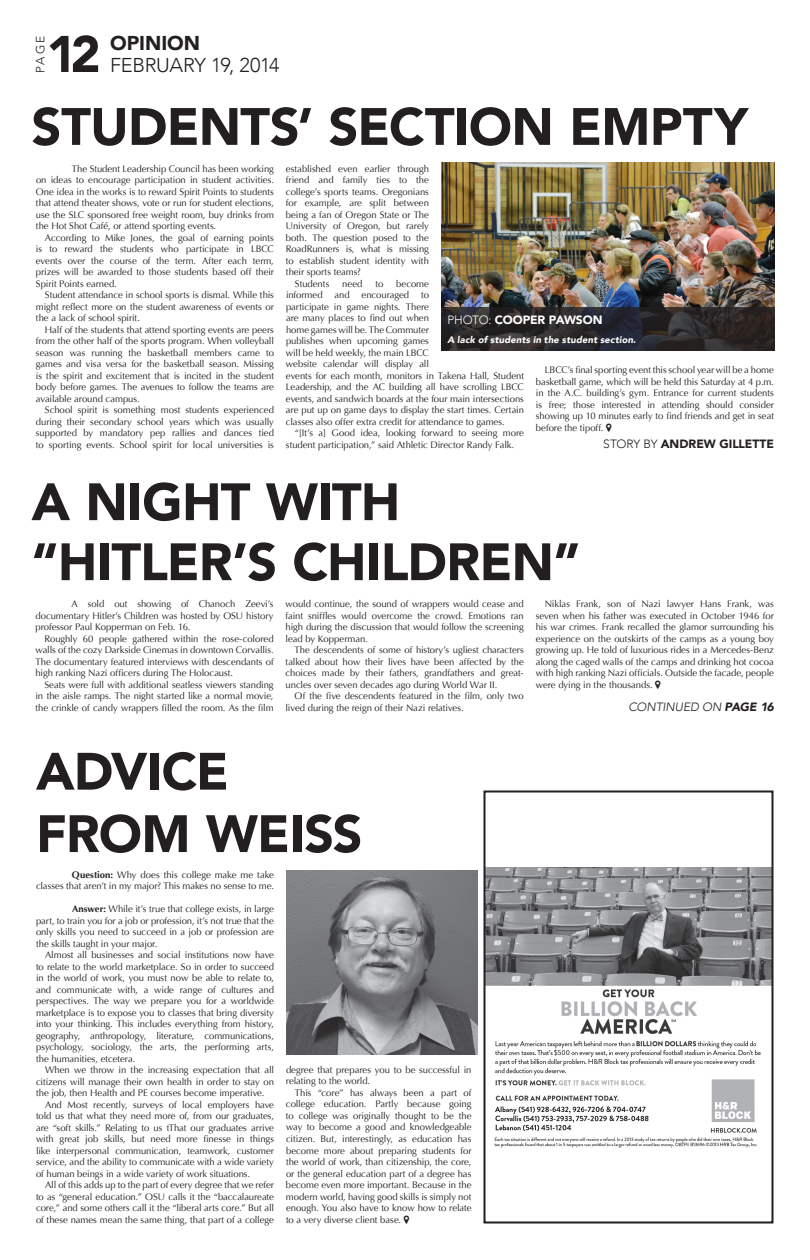
<style>
.page{position:relative;width:810px;height:1260px;background:#fff}
.page>*{position:absolute;margin:0;border:0;box-sizing:border-box;transform-origin:0 0}
.t1{font:900 52px/62.4px "Avenir";letter-spacing:-.01em;color:#231f20}
.t2{font:900 51px "Avenir";color:#231f20}
.t3{font:300 20px "Avenir";letter-spacing:-.02em;color:#231f20}
.t4{font:900 20px "Avenir";color:#231f20}
.t5{font:900 12px "Avenir";letter-spacing:-.005em;color:#fff}
.t6{font:300 12px "Avenir";letter-spacing:.005em;color:#231f20}
.t7{font:italic 300 12px "Avenir";color:#231f20}
.t8{font:900 12px "Avenir";color:#231f20}
.t9{font:9.5px/11.5px "Optima";letter-spacing:-.005em;color:#231f20;text-align:justify}
.t10{font:italic 900 9.5px "Avenir";letter-spacing:.015em;color:#fff}
.s1{font-weight:300}
.s2{font-weight:900}
.s3{font-weight:700}
</style>
<div class="page">
<img style="left:487px;top:867px;width:284px;height:281px">
<div style="left:484px;top:790px;width:290px;height:434px;border:2px solid #231f20"></div>
<img style="left:286px;top:870px;width:191px;height:185px">
<img style="left:441px;top:163px;width:333px;height:144px">
<svg style="left:441px;top:307px;width:333px;height:44px;background:#2b282b"></svg>
<p class="t6" style="left:33px;top:73px;width:39px;rotate:-90deg">PAGE</p>
<h2 class="t2" style="left:46px;top:11px;width:56px">12</h2>
<h3 class="t4" style="left:110px;top:26px;width:91px">OPINION</h3>
<h3 class="t3" style="left:110px;top:53px;width:171px">FEBRUARY 19, 2014</h3>
<h1 class="t1" style="left:32px;top:94px;width:718px">STUDENTS’ SECTION EMPTY</h1>
<p class="t9" style="left:36px;top:163px;width:240px;text-indent:36px">The Student Leadership Council has been working on ideas to encourage participation in student activities.<br>One idea in the works is to reward Spirit Points to students that attend theater shows, vote or run for student elections, use the SLC sponsored free weight room, buy drinks from the Hot Shot Café, or attend sporting events.</p>
<p class="t9" style="left:36px;top:232px;width:240px;text-indent:9px">According to Mike Jones, the goal of earning points is to reward the students who participate in LBCC events over the course of the term. After each term, prizes will be awarded to those students based off their Spirit Points earned.</p>
<p class="t9" style="left:36px;top:289px;width:239px;text-indent:9px">Student attendance in school sports is dismal. While this might reflect more on the student awareness of events or the a lack of school spirit.</p>
<p class="t9" style="left:36px;top:324px;width:240px;text-indent:9px">Half of the students that attend sporting events are peers from the other half of the sports program. When volleyball season was running the basketball members came to games and visa versa for the basketball season. Missing is the spirit and excitement that is incited in the student body before games. The avenues to follow the teams are available around campus.</p>
<p class="t9" style="left:36px;top:404px;width:240px;text-indent:9px">School spirit is something most students experienced during their secondary school years which was usually supported by mandatory pep rallies and dances tied to sporting events. School spirit for local universities is</p>
<p class="t9" style="left:286px;top:163px;width:144px">established even earlier through</p>
<p class="t9" style="left:286px;top:174px;width:144px">friend and family ties to the</p>
<p class="t9" style="left:286px;top:186px;width:144px">college’s sports teams. Oregonians</p>
<p class="t9" style="left:286px;top:197px;width:145px">for example, are split between</p>
<p class="t9" style="left:286px;top:209px;width:144px">being a fan of Oregon State or The</p>
<p class="t9" style="left:286px;top:220px;width:144px">University of Oregon, but rarely</p>
<p class="t9" style="left:286px;top:232px;width:145px">both. The question posed to the</p>
<p class="t9" style="left:286px;top:243px;width:144px">RoadRunners is, what is missing</p>
<p class="t9" style="left:286px;top:255px;width:145px">to establish student identity with</p>
<p class="t9" style="left:286px;top:266px;width:76px">their sports teams?</p>
<p class="t9" style="left:295px;top:278px;width:36px">Students</p>
<p class="t9" style="left:342px;top:278px;width:22px">need</p>
<p class="t9" style="left:375px;top:278px;width:9px">to</p>
<p class="t9" style="left:286px;top:278px;width:240px;text-align:left;text-indent:110px">become<br>informed and encouraged to<br>participate in game nights. There<br>are many places to find out when<br>home games will be. The Commuter<br>publishes when upcoming games<br>will be held weekly, the main LBCC<br>website calendar will display all<br>events for each month, monitors in Takena Hall, Student Leadership, and the AC building all have scrolling LBCC events, and sandwich boards at the four main intersections are put up on game days to display the start times. Certain classes also offer extra credit for attendance to games.</p>
<p class="t9" style="left:286px;top:427px;width:240px;text-indent:9px">“[It’s a] Good idea, looking forward to seeing more student participation,” said Athletic Director Randy Falk.</p>
<p class="t5" style="left:447px;top:309px;width:156px"><span class="s1">PHOTO:</span> COOPER PAWSON</p>
<p class="t10" style="left:447px;top:331px;width:190px">A lack of students in the student section.</p>
<p class="t9" style="left:536px;top:364px;width:240px;text-indent:9px">LBCC’s final sporting event this school year will be a home basketball game, which will be held this Saturday at 4 p.m. in the A.C. building’s gym. Entrance for current students is free; those interested in attending should consider showing up 10 minutes early to find friends and get in seat before the tipoff.</p>
<p class="t6" style="left:603px;top:437px;width:77px">STORY BY <span class="s2">ANDREW</span></p>
<p class="t8" style="left:719px;top:434px;width:17px">GILLETTE</p>
<h1 class="t1" style="left:32px;top:471px;width:363px;line-height:60px">A NIGHT WITH “HITLER</h1>
<h1 class="t1" style="left:233px;top:530px;width:165px">’S CHILDREN</h1>
<h1 class="t1" style="left:553px;top:530px;width:29px">”</h1>
<p class="t9" style="left:35px;top:598px;width:240px;text-indent:36px">A sold out showing of Chanoch Zeevi’s documentary Hitler’s Children was hosted by OSU history professor Paul Kopperman on Feb. 16.</p>
<p class="t9" style="left:35px;top:633px;width:240px;text-indent:9px">Roughly 60 people gathered within the rose-colored walls of the cozy Darkside Cinemas in downtown Corvallis.<br>The documentary featured interviews with descendants of high ranking Nazi officers during The Holocaust.</p>
<p class="t9" style="left:35px;top:679px;width:240px;text-indent:9px">Seats were full with additional seatless viewers standing in the aisle ramps. The night started like a normal movie, the crinkle of candy wrappers filled the room. As the film</p>
<p class="t9" style="left:286px;top:598px;width:240px">would continue, the sound of wrappers would cease and faint sniffles would overcome the crowd. Emotions ran high during the discussion that would follow the screening lead by Kopperman.</p>
<p class="t9" style="left:286px;top:644px;width:240px;text-indent:9px">The descendents of some of history’s ugliest characters talked about how their lives have been affected by the choices made by their fathers, grandfathers and great&shy;uncles over seven decades ago during World War II.</p>
<p class="t9" style="left:286px;top:690px;width:240px;text-indent:9px">Of the five descendents featured in the film, only two lived during the reign of their Nazi relatives.</p>
<p class="t9" style="left:536px;top:598px;width:240px;text-indent:9px">Niklas Frank, son of Nazi lawyer Hans Frank, was seven when his father was executed in October 1946 for his war crimes. Frank recalled the glamor surrounding his experience on the outskirts of the camps as a young boy growing up. He told of luxurious rides in a Mercedes-Benz along the caged walls of the camps and drinking hot cocoa with high ranking Nazi officials. Outside the facade, people were dying in the thousands.</p>
<p class="t7" style="left:628px;top:700px;width:147px">CONTINUED ON <span class="s2">PAGE 16</span></p>
<h1 class="t1" style="left:36px;top:739px;width:328px">ADVICE<br>FROM WEISS</h1>
<p class="t9" style="left:36px;top:869px;width:240px;text-align:right"><span class="s3">Question:</span> Why does this college make me take<br>classes that aren’t in my major? This makes no sense to me.</p>
<p class="t9" style="left:36px;top:904px;width:240px;text-indent:36px"><span class="s3">Answer:</span> While it’s true that college exists, in large part, to train you for a job or profession, it’s not true that the only skills you need to succeed in a job or profession are the skills taught in your major.</p>
<p class="t9" style="left:36px;top:950px;width:240px;text-indent:9px">Almost all businesses and social institutions now have to relate to the world marketplace. So in order to succeed in the world of work, you must now be able to relate to, and communicate with, a wide range of cultures and perspectives. The way we prepare you for a worldwide marketplace is to expose you to classes that bring diversity into your thinking. This includes everything from history, geography, anthropology, literature, communications, psychology, sociology, the arts, the performing arts, the humanities, etcetera.</p>
<p class="t9" style="left:45px;top:1065px;width:230px">When we throw in the increasing expectation that all</p>
<p class="t9" style="left:36px;top:1076px;width:239px">citizens will manage their own health in order to stay on</p>
<p class="t9" style="left:36px;top:1088px;width:230px">the job, then Health and PE courses become imperative.</p>
<p class="t9" style="left:45px;top:1099px;width:230px">And Most recently, surveys of local employers have</p>
<p class="t9" style="left:36px;top:1111px;width:240px">told us that what they need more of, from our graduates,</p>
<p class="t9" style="left:36px;top:1122px;width:239px">are “soft skills.” Relating to us tThat our graduates arrive</p>
<p class="t9" style="left:36px;top:1134px;width:240px">with great job skills, but need more finesse in things</p>
<p class="t9" style="left:36px;top:1145px;width:239px">like interpersonal communication, teamwork, customer</p>
<p class="t9" style="left:36px;top:1157px;width:240px">service, and the ability to communicate with a wide variety</p>
<p class="t9" style="left:36px;top:1168px;width:216px">of human beings in a wide variety of work situations.</p>
<p class="t9" style="left:45px;top:1180px;width:230px">All of this adds up to the part of every degree that we refer</p>
<p class="t9" style="left:36px;top:1191px;width:239px">to as “general education.” OSU calls it the “baccalaureate</p>
<p class="t9" style="left:36px;top:1203px;width:239px">core,” and some others call it the “liberal arts core.” But all</p>
<p class="t9" style="left:36px;top:1214px;width:239px">of these names mean the same thing, that part of a college</p>
<p class="t9" style="left:286px;top:1064px;width:187px">degree that prepares you to be successful in relating to the world.</p>
<p class="t9" style="left:286px;top:1087px;width:187px;text-indent:9px">This “core” has always been a part of college education. Partly because going to college was originally thought to be the way to become a good and knowledgeable citizen. But, interestingly, as education has become more about preparing students for the world of work, than citizenship, the core, or the general education part of a degree has become even more important. Because in the modern world, having good skills is simply not enough. You also have to know how to relate to a very diverse client base.</p>
</div>
